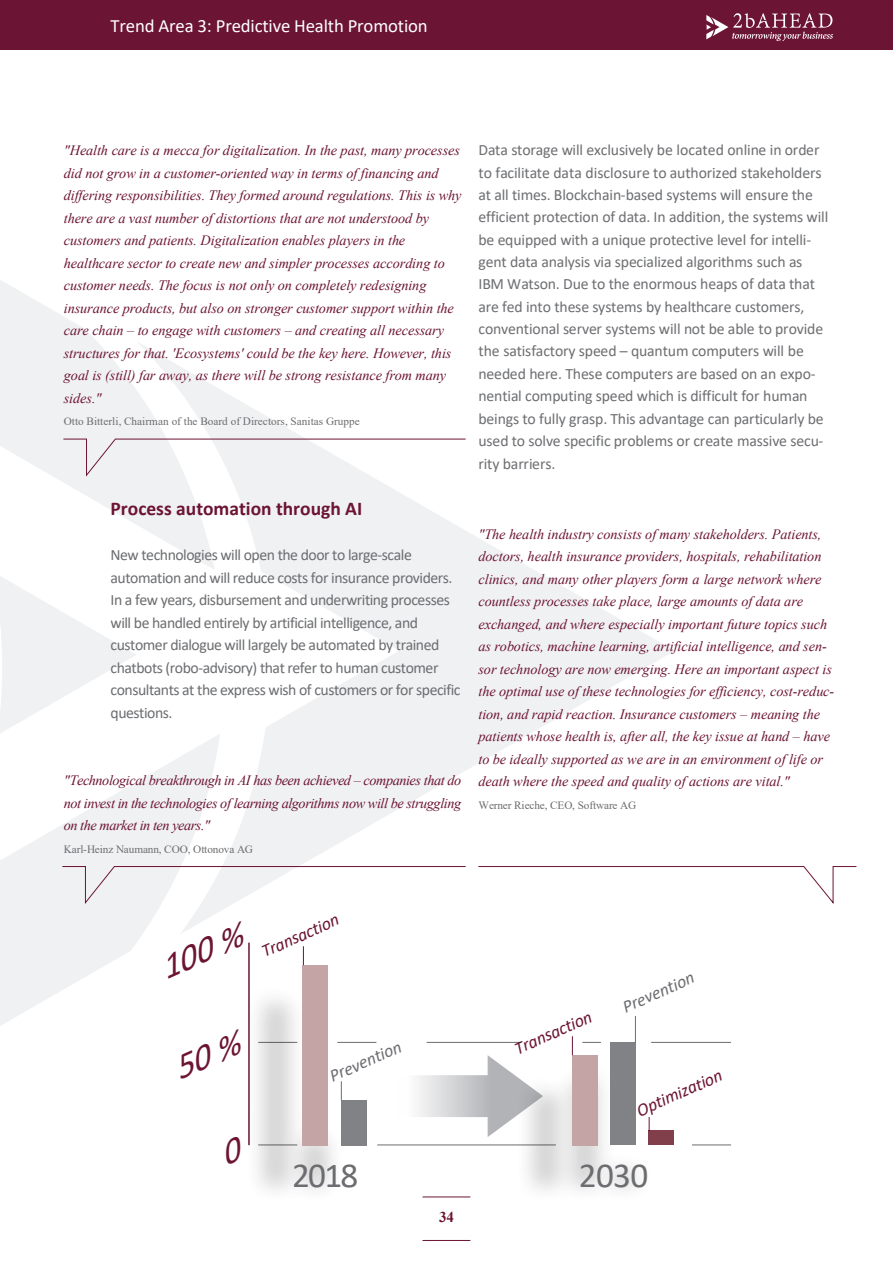
<style>
.page{position:relative;width:893px;height:1263px;background:#fff}
.page>*{position:absolute;margin:0;border:0;box-sizing:border-box;transform-origin:0 0}
.t1{font:35.25px "Calibri";letter-spacing:-.035em;color:#6c6d70}
.t2{font:italic 35.25px "Calibri";color:#6c1433}
.t3{font:700 19.5px "Calibri";color:#6c1433}
.t4{font:18.75px "Calibri";letter-spacing:-.01em;color:#fff}
.t5{font:italic 17.7px "Calibri";color:#6c1433}
.t6{font:italic 17.7px "Calibri";color:#6c6d70}
.t7{font:15.75px/22.4px "Calibri";color:#6d6e71}
.t8{font:15.75px/22.5px "Calibri";letter-spacing:-.03em;color:#6c6d70}
.t9{font:700 15px "Times New Roman";color:#6c1433}
.t10{font:italic 14.25px/22.5px "Times New Roman";color:#6c1433}
.t11{font:11.25px "Times New Roman";color:#6c6d70}
</style>
<div class="page">
<svg style="left:0;top:576px;width:136px;height:157px"></svg>
<svg style="left:215px;top:387px;width:459px;height:524px"></svg>
<svg style="left:0;top:733px;width:220px;height:293px"></svg>
<svg style="left:0;top:280px;width:215px;height:289px"></svg>
<div style="left:0;top:0;width:893px;height:50px;background:#6c1433"></div>
<svg style="left:706px;top:13px;width:127px;height:28px"></svg>
<svg style="left:63px;top:438px;width:403px;height:39px"></svg>
<svg style="left:62px;top:866px;width:404px;height:39px"></svg>
<div style="left:245px;top:972px;width:409px;height:231px;background:#231f20;opacity:.2"></div>
<div style="left:303px;top:965px;width:25px;height:180px;background:#c4a4a5"></div>
<svg style="left:303px;top:946px;width:1px;height:19px"></svg>
<div style="left:572px;top:1055px;width:25px;height:90px;background:#c4a4a5"></div>
<svg style="left:572px;top:1036px;width:1px;height:19px"></svg>
<div style="left:649px;top:1131px;width:25px;height:14px;background:#813f4c"></div>
<svg style="left:649px;top:1117px;width:1px;height:14px"></svg>
<div style="left:341px;top:1100px;width:25px;height:45px;background:#808285"></div>
<svg style="left:341px;top:1081px;width:1px;height:19px"></svg>
<div style="left:610px;top:1042px;width:26px;height:103px;background:#808285"></div>
<svg style="left:635px;top:1016px;width:1px;height:26px"></svg>
<hr style="left:248px;top:943px;width:2px;height:202px;background:#6c1433">
<hr style="left:258px;top:1042px;width:39px;height:1px;background:#6c6d70">
<hr style="left:337px;top:1042px;width:39px;height:1px;background:#6c6d70">
<hr style="left:427px;top:1042px;width:94px;height:1px;background:#6c6d70">
<svg style="left:582px;top:1042px;width:19px;height:1px"></svg>
<hr style="left:651px;top:1042px;width:80px;height:1px;background:#6c6d70">
<hr style="left:258px;top:1145px;width:39px;height:1px;background:#6c6d70">
<hr style="left:377px;top:1145px;width:179px;height:1px;background:#6c6d70">
<hr style="left:692px;top:1145px;width:39px;height:1px;background:#6c6d70">
<svg style="left:478px;top:866px;width:379px;height:39px"></svg>
<hr style="left:422px;top:1240px;width:48px;height:1px;background:#6c1433">
<hr style="left:422px;top:1197px;width:48px;height:1px;background:#6c1433">
<h3 class="t4" style="left:111px;top:13px;width:319px">Trend Area 3: Predictive Health Promotion</h3>
<p class="t10" style="left:64px;top:139px;width:399px">"Health care is a mecca for digitalization. In the past, many processes did not grow in a customer-oriented way in terms of financing and differing responsibilities. They formed around regulations. This is why there are a vast number of distortions that are not understood by customers and patients. Digitalization enables players in the healthcare sector to create new and simpler processes according to customer needs. The focus is not only on completely redesigning insurance products, but also on stronger customer support within the care chain – to engage with customers – and creating all necessary structures for that. 'Ecosystems' could be the key here. However, this goal is (still) far away, as there will be strong resistance from many sides."</p>
<p class="t11" style="left:64px;top:413px;width:297px">Otto Bitterli, Chairman of the Board of Directors, Sanitas Gruppe</p>
<h2 class="t3" style="left:111px;top:495px;width:253px">Process automation through AI</h2>
<p class="t8" style="left:111px;top:543px;width:351px">New technologies will open the door to large-scale automation and will reduce costs for insurance providers.<br>In a few years, disbursement and underwriting processes will be handled entirely by artificial intelligence, and customer dialogue will largely be automated by trained chatbots (robo-advisory) that refer to human customer consultants at the express wish of customers or for specific questions.</p>
<p class="t10" style="left:64px;top:769px;width:399px;text-align:justify">"Technological breakthrough in AI has been achieved – companies that do not invest in the technologies of learning algorithms now will be struggling on the market in ten years."</p>
<p class="t11" style="left:64px;top:841px;width:191px">Karl-Heinz Naumann, COO, Ottonova AG</p>
<p class="t7" style="left:478px;top:138px;width:351px">Data storage will exclusively be located online in order to facilitate data disclosure to authorized stakeholders at all times. Blockchain-based systems will ensure the efficient protection of data. In addition, the systems will be equipped with a unique protective level for intelli&shy;gent data analysis via specialized algorithms such as IBM Watson. Due to the enormous heaps of data that are fed into these systems by healthcare customers, conventional server systems will not be able to provide the satisfactory speed – quantum computers will be needed here. These computers are based on an expo&shy;nential computing speed which is difficult for human beings to fully grasp. This advantage can particularly be used to solve specific problems or create massive secu&shy;rity barriers.</p>
<p class="t10" style="left:478px;top:522px;width:357px">"The health industry consists of many stakeholders. Patients, doctors, health insurance providers, hospitals, rehabilitation clinics, and many other players form a large network where countless processes take place, large amounts of data are exchanged, and where especially important future topics such as robotics, machine learning, artificial intelligence, and sen&shy;sor technology are now emerging. Here an important aspect is the optimal use of these technologies for efficiency, cost-reduc&shy;tion, and rapid reaction. Insurance customers – meaning the patients whose health is, after all, the key issue at hand – have to be ideally supported as we are in an environment of life or death where the speed and quality of actions are vital."</p>
<p class="t11" style="left:478px;top:798px;width:160px">Werner Rieche, CEO, Software AG</p>
<h1 class="t2" style="left:151px;top:946px;width:88px;rotate:-24deg">100 %</h1>
<p class="t5" style="left:257px;top:941px;width:85px;rotate:-24deg">Transaction</p>
<p class="t6" style="left:326px;top:1065px;width:78px;rotate:-24deg">Prevention</p>
<p class="t5" style="left:510px;top:1038px;width:85px;rotate:-24deg">Transaction</p>
<p class="t6" style="left:618px;top:996px;width:78px;rotate:-24deg">Prevention</p>
<p class="t5" style="left:632px;top:1100px;width:93px;rotate:-24deg">Optimization</p>
<h1 class="t1" style="left:292px;top:1151px;width:68px">2018</h1>
<h1 class="t1" style="left:579px;top:1151px;width:71px">2030</h1>
<p class="t9" style="left:439px;top:1206px;width:16px">34</p>
</div>
